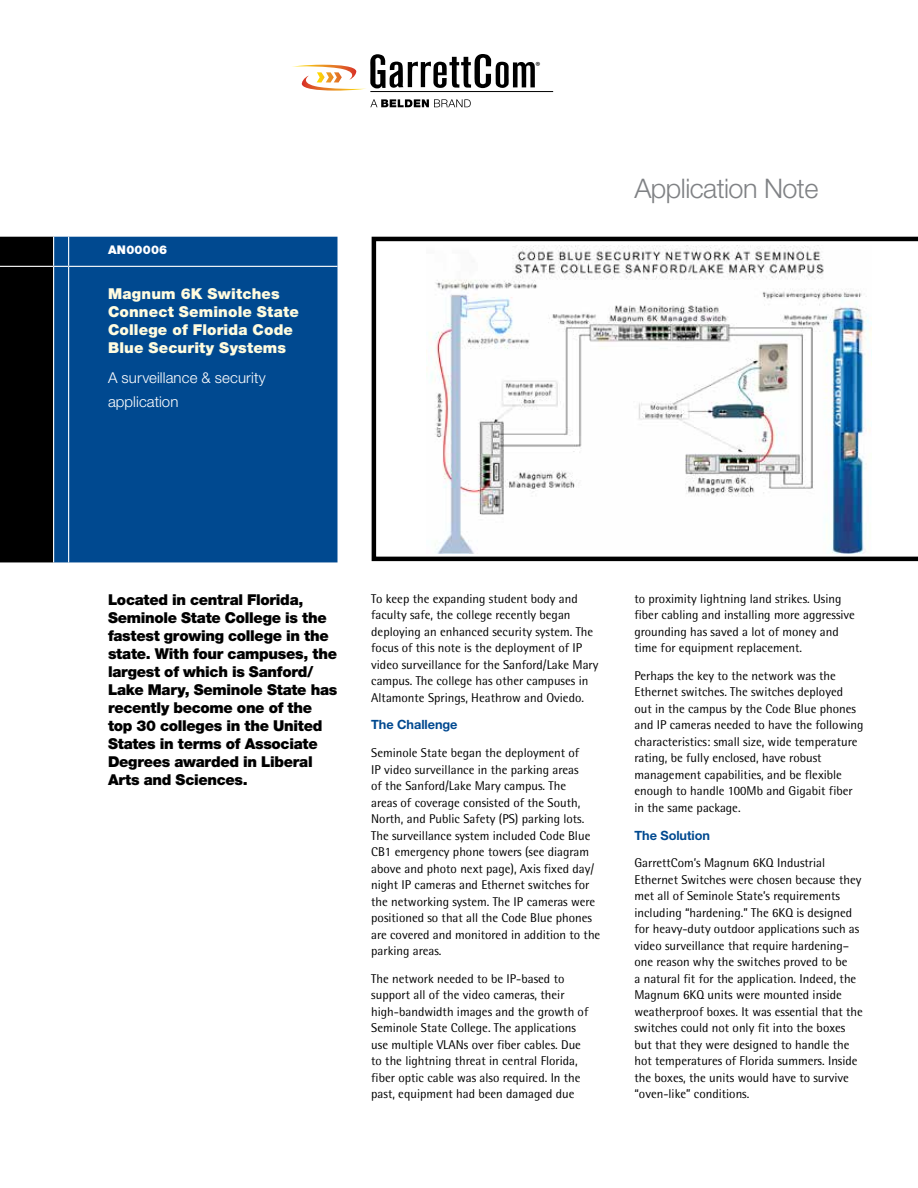
<style>
.page{position:relative;width:918px;height:1188px;background:#fff}
.page>*{position:absolute;margin:0;border:0;box-sizing:border-box;transform-origin:0 0}
.t1{font:300 27px "Helvetica Neue";letter-spacing:-.02em;color:#808285}
.t2{font:900 15px/18px "Helvetica Neue LT Std";letter-spacing:-.02em;color:#000}
.t3{font:900 15px/18px "Helvetica Neue LT Std";letter-spacing:.01em;color:#fffcdf}
.t4{font:300 15px/24px "Helvetica Neue";letter-spacing:.005em;color:#fff}
.t5{font:12.75px/16.5px "Rotis Semi Sans Std";color:#000}
.t6{font:700 12.75px "Helvetica Neue";letter-spacing:-.005em;color:#004990}
.t7{font:900 12px "Helvetica Neue LT Std";letter-spacing:.02em;color:#fff}
.t8{font:11.85px "Myriad Pro";color:#000}
</style>
<div class="page">
<div style="left:69px;top:237px;width:269px;height:325px;background:#004990"></div>
<hr style="left:69px;top:266px;width:269px;height:1px;background:#fff">
<svg style="left:0;top:237px;width:69px;height:325px;background:#051422"></svg>
<hr style="left:68px;top:267px;width:1px;height:295px;background:#fff">
<svg style="left:292px;top:54px;width:243px;height:37px"></svg>
<svg style="left:370px;top:99px;width:101px;height:8px"></svg>
<hr style="left:370px;top:91px;width:183px;height:1px;background:#000">
<svg style="left:372px;top:237px;width:546px;height:324px"></svg>
<p class="t7" style="left:108px;top:243px;width:61px">AN00006</p>
<p class="t3" style="left:108px;top:284px;width:192px">Magnum 6K Switches<br>Connect Seminole State<br>College of Florida Code<br>Blue Security Systems</p>
<p class="t4" style="left:108px;top:365px;width:159px">A surveillance &amp; security application</p>
<p class="t8" style="left:535px;top:59px;width:6px">®</p>
<h1 class="t1" style="left:634px;top:172px;width:185px">Application Note</h1>
<p class="t2" style="left:108px;top:590px;width:231px">Located in central Florida,<br>Seminole State College is the fastest growing college in the state. With four campuses, the largest of which is Sanford/<br>Lake Mary, Seminole State has recently become one of the top 30 colleges in the United<br>States in terms of Associate<br>Degrees awarded in Liberal<br>Arts and Sciences.</p>
<p class="t5" style="left:371px;top:590px;width:229px">To keep the expanding student body and faculty safe, the college recently began deploying an enhanced security system. The focus of this note is the deployment of IP video surveillance for the Sanford/Lake Mary campus. The college has other campuses in Altamonte Springs, Heathrow and Oviedo.</p>
<p class="t6" style="left:371px;top:717px;width:88px">The Challenge</p>
<p class="t5" style="left:371px;top:744px;width:231px">Seminole State began the deployment of<br>IP video surveillance in the parking areas<br>of the Sanford/Lake Mary campus. The<br>areas of coverage consisted of the South, North, and Public Safety (PS) parking lots.<br>The surveillance system included Code Blue CB1 emergency phone towers (see diagram above and photo next page), Axis fixed day/ night IP cameras and Ethernet switches for the networking system. The IP cameras were positioned so that all the Code Blue phones are covered and monitored in addition to the parking areas.</p>
<p class="t5" style="left:371px;top:970px;width:219px">The network needed to be IP-based to support all of the video cameras, their high-bandwidth images and the growth of Seminole State College. The applications use multiple VLANs over fiber cables. Due to the lightning threat in central Florida, fiber optic cable was also required. In the past, equipment had been damaged due</p>
<p class="t5" style="left:634px;top:590px;width:222px">to proximity lightning land strikes. Using fiber cabling and installing more aggressive grounding has saved a lot of money and time for equipment replacement.</p>
<p class="t5" style="left:634px;top:667px;width:231px">Perhaps the key to the network was the Ethernet switches. The switches deployed out in the campus by the Code Blue phones and IP cameras needed to have the following characteristics: small size, wide temperature rating, be fully enclosed, have robust management capabilities, and be flexible enough to handle 100Mb and Gigabit fiber in the same package.</p>
<p class="t6" style="left:634px;top:827px;width:77px">The Solution</p>
<p class="t5" style="left:634px;top:855px;width:230px">GarrettCom’s Magnum 6KQ Industrial Ethernet Switches were chosen because they met all of Seminole State’s requirements including “hardening.” The 6KQ is designed for heavy-duty outdoor applications such as video surveillance that require hardening– one reason why the switches proved to be<br>a natural fit for the application. Indeed, the Magnum 6KQ units were mounted inside weatherproof boxes. It was essential that the switches could not only fit into the boxes but that they were designed to handle the hot temperatures of Florida summers. Inside the boxes, the units would have to survive “oven-like” conditions.</p>
</div>
